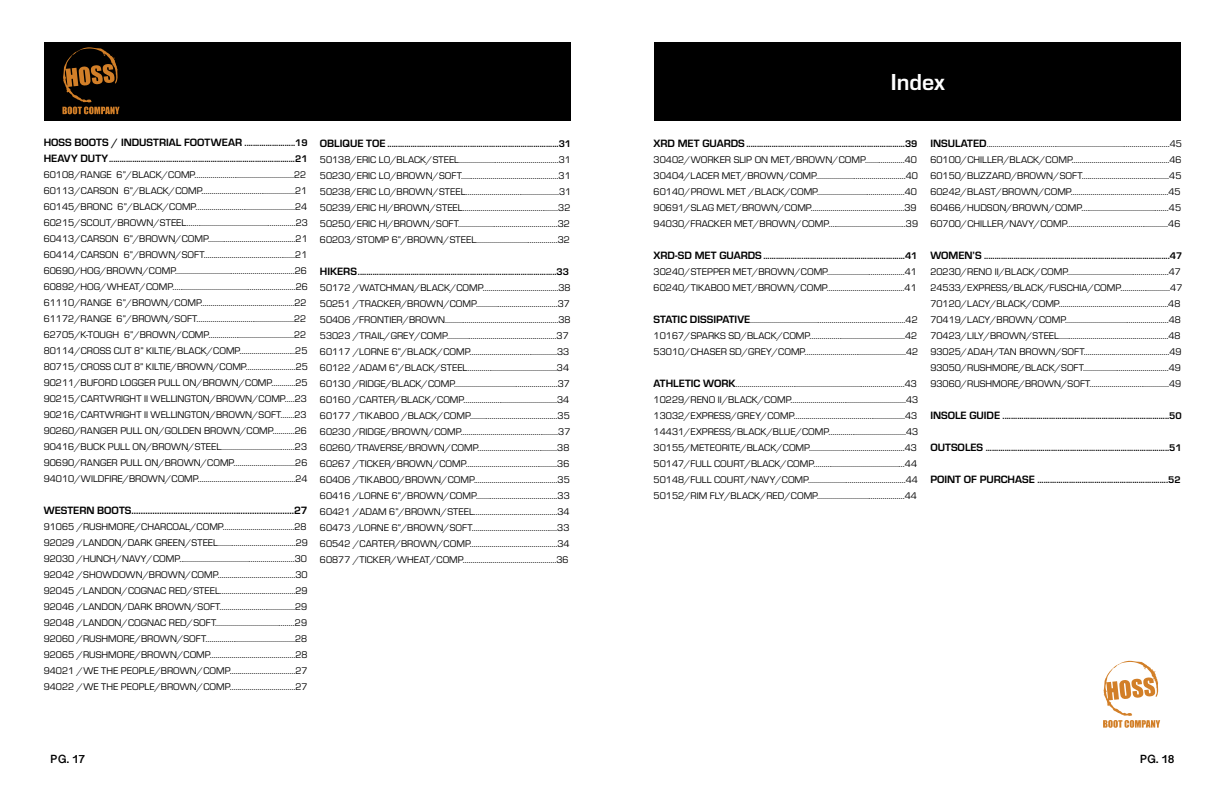
<style>
.page{position:relative;width:1224px;height:792px;background:#fff}
.page>*{position:absolute;margin:0;border:0;box-sizing:border-box;transform-origin:0 0}
.t1{font:700 24px "Eurostile";color:#fff}
.t2{font:700 12px "Malayalam Sangam MN";color:#000}
.t3{font:700 11px "Eurostile";color:#000}
.t4{font:10px/16px "Eurostile";color:#000}
.t5{font:700 10px "Eurostile";color:#000}
.s1{font-size:10px}
.s2{font-weight:700;font-size:11px}
.s3{font-weight:700}
.s4{font-size:11px}
</style>
<div class="page">
<div style="left:44px;top:43px;width:526px;height:78px;background:#000"></div>
<svg style="left:62px;top:47px;width:58px;height:67px"></svg>
<div style="left:655px;top:43px;width:526px;height:78px;background:#000"></div>
<svg style="left:1103px;top:661px;width:57px;height:67px"></svg>
<p class="t3" style="left:44px;top:135px;width:266px">HOSS BOOTS / INDUSTRIAL FOOTWEAR <span class="s1">........................19</span></p>
<p class="t4" style="left:44px;top:151px;width:266px"><span class="s2">HEAVY DUTY</span><span class="s3">........................................................................................21<br></span>60108/RANGE 6”/BLACK/COMP..................................................22<br>60113/CARSON 6”/BLACK/COMP...............................................21<br>60145/BRONC 6”/BLACK/COMP..................................................24<br>60215/SCOUT/BROWN/STEEL.......................................................23<br>60413/CARSON 6”/BROWN/COMP............................................21<br>60414/CARSON 6”/BROWN/SOFT..............................................21<br>60690/HOG/BROWN/COMP............................................................26<br>60892/HOG/WHEAT/COMP..............................................................26<br>61110/RANGE 6”/BROWN/COMP...............................................22<br>61172/RANGE 6”/BROWN/SOFT.................................................22<br>62705/K-TOUGH 6”/BROWN/COMP...........................................22<br>80114/CROSS CUT 8” KILTIE/BLACK/COMP............................25<br>80715/CROSS CUT 8” KILTIE/BROWN/COMP.........................25<br>90211/BUFORD LOGGER PULL ON/BROWN/COMP............25<br>90215/CARTWRIGHT II WELLINGTON/BROWN/COMP.....23<br>90216/CARTWRIGHT II WELLINGTON/BROWN/SOFT.......23<br>90260/RANGER PULL ON/GOLDEN BROWN/COMP...........26<br>90416/BUCK PULL ON/BROWN/STEEL.....................................23<br>90690/RANGER PULL ON/BROWN/COMP...............................26<br>94010/WILDFIRE/BROWN/COMP.................................................24</p>
<p class="t3" style="left:44px;top:503px;width:266px">WESTERN BOOTS......................................................................27</p>
<p class="t4" style="left:44px;top:519px;width:266px;text-align:justify">91065 /RUSHMORE/CHARCOAL/COMP....................................28<br>92029 /LANDON/DARK GREEN/STEEL.......................................29<br>92030 /HUNCH/NAVY/COMP..........................................................30<br>92042 /SHOWDOWN/BROWN/COMP.......................................30<br>92045 /LANDON/COGNAC RED/STEEL......................................29<br>92046 /LANDON/DARK BROWN/SOFT......................................29<br>92048 /LANDON/COGNAC RED/SOFT........................................29<br>92060 /RUSHMORE/BROWN/SOFT.............................................28<br>92065 /RUSHMORE/BROWN/COMP...........................................28<br>94021 /WE THE PEOPLE/BROWN/COMP.................................27<br>94022 /WE THE PEOPLE/BROWN/COMP.................................27</p>
<p class="t4" style="left:320px;top:135px;width:253px"><span class="s2">OBLIQUE TOE</span> <span class="s3">.................................................................................31<br></span>50138/ERIC LO/BLACK/STEEL..................................................31<br>50230/ERIC LO/BROWN/SOFT.................................................31<br>50238/ERIC LO/BROWN/STEEL...............................................31<br>50239/ERIC HI/BROWN/STEEL................................................32<br>50250/ERIC HI/BROWN/SOFT..................................................32<br>60203/STOMP 6”/BROWN/STEEL.........................................32</p>
<p class="t4" style="left:320px;top:263px;width:252px"><span class="s2">HIKERS</span><span class="s3">..............................................................................................33<br></span>50172 /WATCHMAN/BLACK/COMP......................................38<br>50251 /TRACKER/BROWN/COMP.........................................37<br>50406 /FRONTIER/BROWN.........................................................38<br>53023 /TRAIL/GREY/COMP.......................................................37<br>60117 /LORNE 6”/BLACK/COMP............................................33<br>60122 /ADAM 6”/BLACK/STEEL.............................................34<br>60130 /RIDGE/BLACK/COMP....................................................37<br>60160 /CARTER/BLACK/COMP...............................................34<br>60177 /TIKABOO /BLACK/COMP............................................35<br>60230 /RIDGE/BROWN/COMP.................................................37<br>60260/TRAVERSE/BROWN/COMP........................................38<br>60267 /TICKER/BROWN/COMP..............................................36<br>60406 /TIKABOO/BROWN/COMP..........................................35<br>60416 /LORNE 6”/BROWN/COMP.........................................33<br>60421 /ADAM 6”/BROWN/STEEL..........................................34<br>60473 /LORNE 6”/BROWN/SOFT...........................................33<br>60542 /CARTER/BROWN/COMP............................................34<br>60877 /TICKER/WHEAT/COMP...............................................36</p>
<h1 class="t1" style="left:891px;top:65px;width:56px">Index</h1>
<p class="t4" style="left:654px;top:135px;width:266px"><span class="s2">XRD MET GUARDS</span> <span class="s3">...........................................................................39<br></span>30402/WORKER SLIP ON MET/BROWN/COMP....................40<br>30404/LACER MET/BROWN/COMP.............................................40<br>60140/PROWL MET /BLACK/COMP............................................40<br>90691/SLAG MET/BROWN/COMP...............................................39<br>94030/FRACKER MET/BROWN/COMP.......................................39</p>
<p class="t4" style="left:654px;top:247px;width:265px;text-align:justify"><span class="s2">XRD-SD MET GUARDS</span> <span class="s3">...................................................................41<br></span>30240/STEPPER MET/BROWN/COMP.......................................41<br>60240/TIKABOO MET/BROWN/COMP.......................................41</p>
<p class="t4" style="left:654px;top:311px;width:266px;text-align:justify"><span class="s2">STATIC DISSIPATIVE</span>..............................................................................42<br>10167/SPARKS SD/BLACK/COMP................................................42<br>53010/CHASER SD/GREY/COMP...................................................42</p>
<p class="t4" style="left:654px;top:375px;width:266px"><span class="s2">ATHLETIC WORK</span>.....................................................................................43<br>10229/RENO II/BLACK/COMP..........................................................43<br>13032/EXPRESS/GREY/COMP........................................................43<br>14431/EXPRESS/BLACK/BLUE/COMP.......................................43<br>30155/METEORITE/BLACK/COMP................................................43<br>50147/FULL COURT/BLACK/COMP..............................................44<br>50148/FULL COURT/NAVY/COMP.................................................44<br>50152/RIM FLY/BLACK/RED/COMP............................................44</p>
<p class="t4" style="left:930px;top:135px;width:253px"><span class="s2">INSULATED</span>............................................................................................45<br>60100/CHILLER/BLACK/COMP.................................................46<br>60150/BLIZZARD/BROWN/SOFT............................................45<br>60242/BLAST/BROWN/COMP.................................................45<br>60466/HUDSON/BROWN/COMP............................................45<br>60700/CHILLER/NAVY/COMP...................................................46</p>
<p class="t4" style="left:930px;top:247px;width:254px"><span class="s2">WOMEN’S</span> <span class="s3">........................................................................................47<br></span>20230/RENO II/BLACK/COMP...................................................47<br>24533/EXPRESS/BLACK/FUSCHIA/COMP.........................47<br>70120/LACY/BLACK/COMP.......................................................48<br>70419/LACY/BROWN/COMP....................................................48<br>70423/LILY/BROWN/STEEL.......................................................48<br>93025/ADAH/TAN BROWN/SOFT...........................................49<br>93050/RUSHMORE/BLACK/SOFT...........................................49<br>93060/RUSHMORE/BROWN/SOFT........................................49</p>
<p class="t5" style="left:930px;top:409px;width:253px"><span class="s4">INSOLE GUIDE</span> ...............................................................................50</p>
<p class="t5" style="left:930px;top:441px;width:253px"><span class="s4">OUTSOLES</span> .......................................................................................51</p>
<p class="t5" style="left:930px;top:473px;width:252px"><span class="s4">POINT OF PURCHASE</span> ..............................................................52</p>
<p class="t2" style="left:50px;top:753px;width:36px">PG. 17</p>
<p class="t2" style="left:1140px;top:753px;width:36px">PG. 18</p>
</div>
